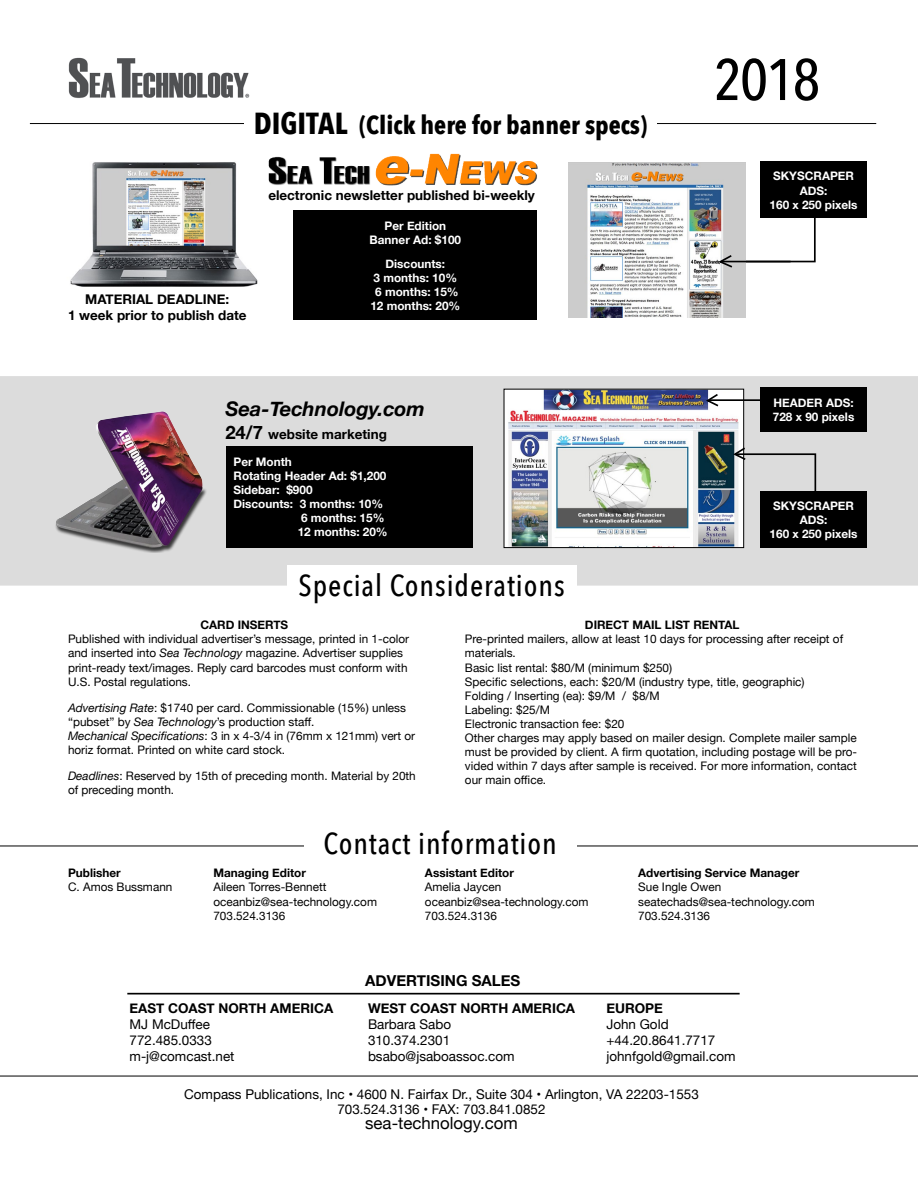
<style>
.page{position:relative;width:918px;height:1188px;background:#fff}
.page>*{position:absolute;margin:0;border:0;box-sizing:border-box;transform-origin:0 0}
.t1{font:500 57.9px "Avenir Next Condensed";color:#000}
.t2{font:500 30.3px "Avenir Next Condensed";letter-spacing:.03em;color:#000}
.t3{font:700 25.5px "Avenir Next Condensed";color:#000}
.t4{font:italic 700 20.1px "Helvetica Neue";color:#000}
.t5{font:16.8px "Helvetica Neue";color:#000}
.t6{font:700 15.15px "Helvetica Neue";color:#000}
.t7{font:13.5px/16.2px "Helvetica Neue";color:#000}
.t8{font:700 13.5px/16.2px "Helvetica Neue";color:#000;text-align:center}
.t9{font:11.7px/14.1px "Helvetica Neue";color:#000}
.t10{font:700 11.7px/14.1px "Helvetica Neue";color:#fff;text-align:center}
.t11{font:700 11.7px "Helvetica Neue";color:#000}
.s1{font-size:30.3px}
.s2{font-size:18.45px}
.s3{font-style:italic}
</style>
<div class="page">
<div style="left:1px;top:377px;width:916px;height:208px;background:#dcdcdc"></div>
<img style="left:55px;top:411px;width:180px;height:142px">
<img style="left:70px;top:162px;width:188px;height:125px">
<hr style="left:0;top:846px;width:918px;height:1px;background:#000">
<hr style="left:0;top:1076px;width:918px;height:1px;background:#000">
<hr style="left:30px;top:123px;width:846px;height:1px;background:#000">
<div style="left:294px;top:211px;width:243px;height:109px;background:#000"></div>
<div style="left:760px;top:388px;width:107px;height:44px;background:#000"></div>
<div style="left:760px;top:491px;width:107px;height:57px;background:#000"></div>
<div style="left:760px;top:161px;width:107px;height:57px;background:#000"></div>
<div style="left:226px;top:447px;width:247px;height:101px;background:#000"></div>
<div style="left:287px;top:566px;width:289px;height:40px;background:#fff"></div>
<div style="left:304px;top:824px;width:272px;height:33px;background:#fff"></div>
<img style="left:68px;top:57px;width:182px;height:41px">
<hr style="left:127px;top:993px;width:613px;height:2px;background:#000">
<img style="left:568px;top:162px;width:178px;height:155px">
<img style="left:506px;top:391px;width:236px;height:155px">
<div style="left:504px;top:389px;width:240px;height:159px;border:1px solid #000"></div>
<img style="left:268px;top:153px;width:270px;height:33px">
<hr style="left:709px;top:399px;width:55px;height:2px;background:#000">
<svg style="left:731px;top:446px;width:86px;height:53px"></svg>
<svg style="left:704px;top:392px;width:16px;height:16px"></svg>
<svg style="left:716px;top:195px;width:100px;height:74px"></svg>
<div style="left:244px;top:104px;width:413px;height:33px;background:#fff"></div>
<hr style="left:721px;top:261px;width:70px;height:1px;background:#000">
<h3 class="t3" style="left:254px;top:109px;width:395px"><span class="s1">DIGITAL</span> (Click here for banner specs)</h3>
<p class="t8" style="left:68px;top:291px;width:180px">MATERIAL DEADLINE:<br>1 week prior to publish date</p>
<p class="t8" style="left:268px;top:187px;width:268px">electronic newsletter published bi-weekly</p>
<p class="t10" style="left:370px;top:219px;width:93px">Per Edition<br>Banner Ad: $100</p>
<p class="t10" style="left:370px;top:257px;width:92px">Discounts:<br>3 months: 10%<br>6 months: 15%<br>12 months: 20%</p>
<h3 class="t4" style="left:225px;top:394px;width:201px">Sea-Technology.com</h3>
<p class="t8" style="left:225px;top:426px;width:163px"><span class="s2">24/7</span> website marketing</p>
<p class="t10" style="left:234px;top:455px;width:60px">Per Month</p>
<p class="t10" style="left:234px;top:469px;width:154px">Rotating Header Ad: $1,200</p>
<p class="t10" style="left:234px;top:483px;width:81px">Sidebar: $900</p>
<p class="t10" style="left:234px;top:497px;width:151px">Discounts: 3 months: 10%</p>
<p class="t10" style="left:301px;top:511px;width:85px">6 months: 15%</p>
<p class="t10" style="left:298px;top:525px;width:92px">12 months: 20%</p>
<h2 class="t2" style="left:299px;top:567px;width:268px">Special Considerations</h2>
<h1 class="t1" style="left:714px;top:45px;width:108px">2018</h1>
<p class="t10" style="left:770px;top:170px;width:90px">SKYSCRAPER<br>ADS:<br>160 x 250 pixels</p>
<p class="t10" style="left:773px;top:396px;width:83px;text-align:left">HEADER ADS:<br>728 x 90 pixels</p>
<p class="t10" style="left:770px;top:499px;width:90px">SKYSCRAPER<br>ADS:<br>160 x 250 pixels</p>
<p class="t11" style="left:200px;top:616px;width:89px">CARD INSERTS</p>
<p class="t9" style="left:68px;top:633px;width:343px">Published with individual advertiser’s message, printed in 1-color and inserted into <span class="s3">Sea Technology</span> magazine. Advertiser supplies print-ready text/images. Reply card barcodes must conform with U.S. Postal regulations.</p>
<p class="t9" style="left:68px;top:701px;width:349px"><span class="s3">Advertising Rate</span>: $1740 per card. Commissionable (15%) unless “pubset” by <span class="s3">Sea Technology</span>’s production staff.<br><span class="s3">Mechanical Specifications</span>: 3 in x 4-3/4 in (76mm x 121mm) vert or horiz format. Printed on white card stock.</p>
<p class="t9" style="left:68px;top:769px;width:349px"><span class="s3">Deadlines</span>: Reserved by 15th of preceding month. Material by 20th of preceding month.</p>
<p class="t11" style="left:585px;top:616px;width:156px">DIRECT MAIL LIST RENTAL</p>
<p class="t9" style="left:465px;top:633px;width:394px">Pre-printed mailers, allow at least 10 days for processing after receipt of materials.<br>Basic list rental: $80/M (minimum $250)<br>Specific selections, each: $20/M (industry type, title, geographic)<br>Folding / Inserting (ea): $9/M / $8/M<br>Labeling: $25/M<br>Electronic transaction fee: $20<br>Other charges may apply based on mailer design. Complete mailer sample must be provided by client. A firm quotation, including postage will be pro&shy;vided within 7 days after sample is received. For more information, contact our main office.</p>
<p class="t11" style="left:68px;top:864px;width:54px">Publisher</p>
<p class="t9" style="left:68px;top:881px;width:106px">C. Amos Bussmann</p>
<h2 class="t2" style="left:323px;top:825px;width:235px">Contact information</h2>
<p class="t11" style="left:213px;top:864px;width:94px">Managing Editor</p>
<p class="t9" style="left:213px;top:881px;width:165px">Aileen Torres-Bennett oceanbiz@sea-technology.com<br>703.524.3136</p>
<p class="t11" style="left:425px;top:864px;width:91px">Assistant Editor</p>
<p class="t9" style="left:425px;top:881px;width:165px">Amelia Jaycen oceanbiz@sea-technology.com<br>703.524.3136</p>
<p class="t11" style="left:638px;top:864px;width:163px">Advertising Service Manager</p>
<p class="t9" style="left:638px;top:881px;width:178px">Sue Ingle Owen seatechads@sea-technology.com<br>703.524.3136</p>
<p class="t8" style="left:130px;top:1001px;width:205px">EAST COAST NORTH AMERICA</p>
<p class="t7" style="left:130px;top:1017px;width:106px">MJ McDuffee<br>772.485.0333 m-j@comcast.net</p>
<p class="t6" style="left:365px;top:969px;width:157px">ADVERTISING SALES</p>
<p class="t8" style="left:368px;top:1001px;width:209px">WEST COAST NORTH AMERICA</p>
<p class="t7" style="left:368px;top:1017px;width:148px">Barbara Sabo<br>310.374.2301 bsabo@jsaboassoc.com</p>
<p class="t8" style="left:606px;top:1001px;width:58px">EUROPE</p>
<p class="t7" style="left:606px;top:1017px;width:131px">John Gold +44.20.8641.7717 johnfgold@gmail.com</p>
<p class="t7" style="left:184px;top:1087px;width:516px;line-height:15.1px;text-align:center">Compass Publications, Inc • 4600 N. Fairfax Dr., Suite 304 • Arlington, VA 22203-1553<br>703.524.3136 • FAX: 703.841.0852</p>
<h3 class="t5" style="left:365px;top:1111px;width:154px">sea-technology.com</h3>
</div>
